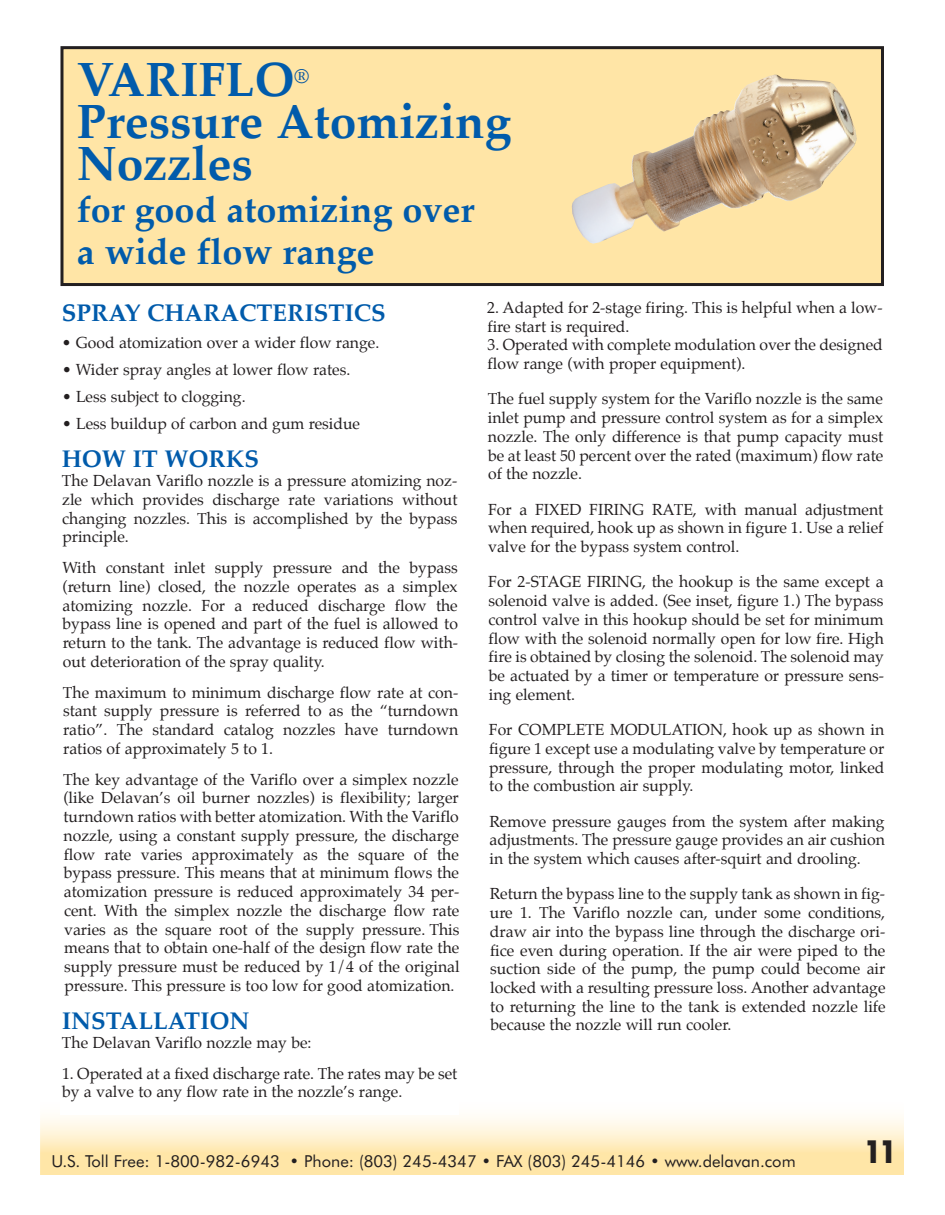
<style>
.page{position:relative;width:945px;height:1215px;background:#fff}
.page>*{position:absolute;margin:0;border:0;box-sizing:border-box;transform-origin:0 0}
.t1{font:700 48px/42px "Palatino";color:#015bab}
.t2{font:700 36px/42px "Palatino";color:#015bab}
.t3{font:700 30px "Futura";color:#231f20;scale:.91 1}
.t4{font:700 24px "Palatino";color:#015bab}
.t5{font:19.5px "Palatino";color:#0153a0}
.t6{font:16.5px "Futura BT";color:#231f20}
.t7{font:15.75px/18.8px "Palatino";color:#231f20;text-align:justify}
</style>
<div class="page">
<svg style="left:40px;top:1117px;width:864px;height:57px;background:#ffedc3"></svg>
<div style="left:62px;top:48px;width:820px;height:237px;background:#ffe5a6"></div>
<div style="left:60px;top:46px;width:824px;height:240px;border:3px solid #231f20"></div>
<img style="left:572px;top:75px;width:285px;height:169px">
<p class="t1" style="left:77px;top:58px;width:219px">VARIFLO</p>
<p class="t5" style="left:294px;top:60px;width:16px">®</p>
<p class="t1" style="left:77px;top:100px;width:436px">Pressure Atomizing<br>Nozzles</p>
<p class="t2" style="left:77px;top:188px;width:399px">for good atomizing over a wide flow range</p>
<p class="t4" style="left:62px;top:293px;width:325px">SPRAY CHARACTERISTICS</p>
<p class="t7" style="left:62px;top:333px;width:319px">• Good atomization over a wider flow range.</p>
<p class="t7" style="left:62px;top:360px;width:290px">• Wider spray angles at lower flow rates.</p>
<p class="t7" style="left:62px;top:387px;width:185px">• Less subject to clogging.</p>
<p class="t7" style="left:62px;top:414px;width:299px">• Less buildup of carbon and gum residue</p>
<p class="t4" style="left:62px;top:439px;width:199px">HOW IT WORKS</p>
<p class="t7" style="left:62px;top:471px;width:397px">The Delavan Variflo nozzle is a pressure atomizing noz&shy;zle which provides discharge rate variations without changing nozzles. This is accomplished by the bypass principle.</p>
<p class="t7" style="left:62px;top:558px;width:397px">With constant inlet supply pressure and the bypass (return line) closed, the nozzle operates as a simplex atomizing nozzle. For a reduced discharge flow the bypass line is opened and part of the fuel is allowed to return to the tank. The advantage is reduced flow with&shy;out deterioration of the spray quality.</p>
<p class="t7" style="left:63px;top:683px;width:397px">The maximum to minimum discharge flow rate at con&shy;stant supply pressure is referred to as the “turndown ratio”. The standard catalog nozzles have turndown ratios of approximately 5 to 1.</p>
<p class="t7" style="left:63px;top:770px;width:398px">The key advantage of the Variflo over a simplex nozzle (like Delavan’s oil burner nozzles) is flexibility; larger turndown ratios with better atomization. With the Variflo nozzle, using a constant supply pressure, the discharge flow rate varies approximately as the square of the bypass pressure. This means that at minimum flows the atomization pressure is reduced approximately 34 per&shy;cent. With the simplex nozzle the discharge flow rate varies as the square root of the supply pressure. This means that to obtain one-half of the design flow rate the supply pressure must be reduced by 1/4 of the original pressure. This pressure is too low for good atomization.</p>
<p class="t4" style="left:62px;top:1001px;width:189px">INSTALLATION</p>
<p class="t7" style="left:62px;top:1033px;width:251px">The Delavan Variflo nozzle may be:</p>
<p class="t7" style="left:62px;top:1064px;width:397px">1. Operated at a fixed discharge rate. The rates may be set by a valve to any flow rate in the nozzle’s range.</p>
<p class="t7" style="left:487px;top:298px;width:397px">2. Adapted for 2-stage firing. This is helpful when a low&shy;fire start is required.</p>
<p class="t7" style="left:488px;top:336px;width:397px">3. Operated with complete modulation over the designed flow range (with proper equipment).</p>
<p class="t7" style="left:488px;top:390px;width:397px">The fuel supply system for the Variflo nozzle is the same inlet pump and pressure control system as for a simplex nozzle. The only difference is that pump capacity must be at least 50 percent over the rated (maximum) flow rate of the nozzle.</p>
<p class="t7" style="left:488px;top:500px;width:397px">For a FIXED FIRING RATE, with manual adjustment when required, hook up as shown in figure 1. Use a relief valve for the bypass system control.</p>
<p class="t7" style="left:488px;top:573px;width:397px">For 2-STAGE FIRING, the hookup is the same except a solenoid valve is added. (See inset, figure 1.) The bypass control valve in this hookup should be set for minimum flow with the solenoid normally open for low fire. High fire is obtained by closing the solenoid. The solenoid may be actuated by a timer or temperature or pressure sens&shy;ing element.</p>
<p class="t7" style="left:489px;top:720px;width:397px">For COMPLETE MODULATION, hook up as shown in figure 1 except use a modulating valve by temperature or pressure, through the proper modulating motor, linked to the combustion air supply.</p>
<p class="t7" style="left:489px;top:812px;width:397px">Remove pressure gauges from the system after making adjustments. The pressure gauge provides an air cushion in the system which causes after-squirt and drooling.</p>
<p class="t7" style="left:490px;top:884px;width:398px">Return the bypass line to the supply tank as shown in fig&shy;ure 1. The Variflo nozzle can, under some conditions, draw air into the bypass line through the discharge ori&shy;fice even during operation. If the air were piped to the suction side of the pump, the pump could become air locked with a resulting pressure loss. Another advantage to returning the line to the tank is extended nozzle life because the nozzle will run cooler.</p>
<p class="t6" style="left:51px;top:1151px;width:746px">U.S. Toll Free: 1-800-982-6943 • Phone: (803) 245-4347 • FAX (803) 245-4146 • www.delavan.com</p>
<p class="t3" style="left:864px;top:1130px;width:39px">11</p>
</div>
